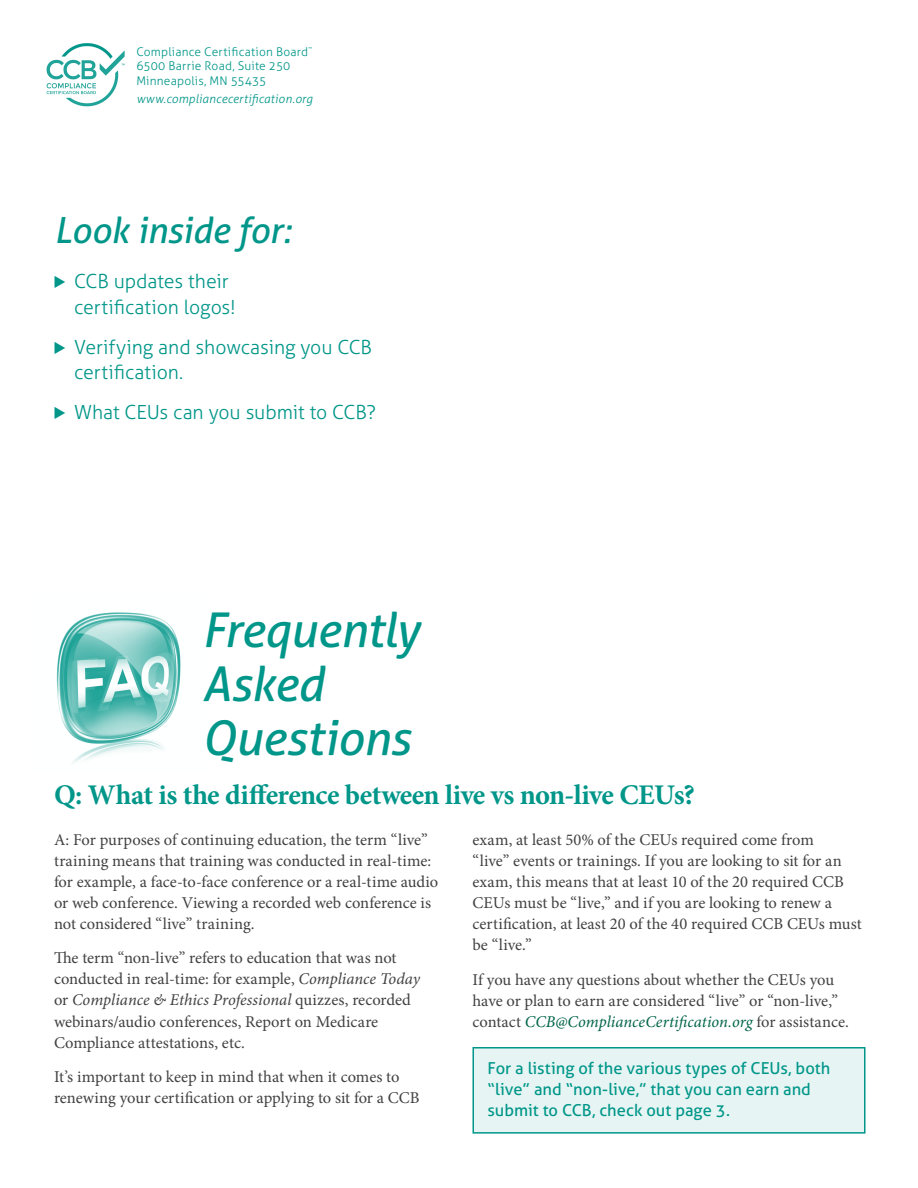
<style>
.page{position:relative;width:918px;height:1188px;background:#fff}
.page>*{position:absolute;margin:0;border:0;box-sizing:border-box;transform-origin:0 0}
.t1{font:italic 48px/54px "Aller";letter-spacing:-.015em;color:#009689}
.t2{font:italic 36px "Aller";letter-spacing:-.01em;color:#009689}
.t3{font:700 28.5px "Minion Pro";letter-spacing:-.02em;color:#009689}
.t4{font:300 19.5px/25.5px "Aller";letter-spacing:-.005em;color:#009689}
.t5{font:16.5px/21px "Minion Pro";color:#414042}
.t6{font:16.5px/21px "Aller";color:#009689}
.t7{font:300 12px/14.4px "Aller";letter-spacing:.015em;color:#009689}
.t8{font:italic 300 12px "Aller";letter-spacing:.015em;color:#009689}
.t9{font:300 4.2px "Aller";color:#009689}
.s1{font-family:"Mar Vo Sym";font-weight:400}
.s2{font-style:italic}
.s3{font-style:italic;color:#006548}
</style>
<div class="page">
<img style="left:46px;top:43px;width:79px;height:64px">
<img style="left:56px;top:612px;width:125px;height:151px">
<div style="left:473px;top:1048px;width:392px;height:85px;background:#e6f5f3"></div>
<div style="left:472px;top:1047px;width:394px;height:87px;border:2px solid #009689"></div>
<p class="t7" style="left:136px;top:44px;width:173px">Compliance Certification Board</p>
<p class="t9" style="left:308px;top:46px;width:5px">™</p>
<p class="t7" style="left:136px;top:59px;width:156px">6500 Barrie Road, Suite 250<br>Minneapolis, MN 55435</p>
<p class="t8" style="left:136px;top:92px;width:178px">www.compliancecertification.org</p>
<h2 class="t2" style="left:54px;top:208px;width:239px">Look inside for:</h2>
<p class="t4" style="left:74px;top:269px;width:163px;text-indent:-20px"><span class="s1">·</span> CCB updates their certification logos!</p>
<p class="t4" style="left:74px;top:334px;width:299px;text-indent:-20px"><span class="s1">·</span> Verifying and showcasing you CCB certification.</p>
<p class="t4" style="left:54px;top:399px;width:323px"><span class="s1">·</span> What CEUs can you submit to CCB?</p>
<h1 class="t1" style="left:202px;top:602px;width:219px">Frequently<br>Asked<br>Questions</h1>
<h3 class="t3" style="left:54px;top:775px;width:643px">Q: What is the difference between live vs non-live CEUs?</h3>
<p class="t5" style="left:54px;top:829px;width:386px">A: For purposes of continuing education, the term “live” training means that training was conducted in real-time: for example, a face-to-face conference or a real-time audio or web conference. Viewing a recorded web conference is not considered “live” training.</p>
<p class="t5" style="left:54px;top:948px;width:368px">The term “non-live” refers to education that was not conducted in real-time: for example, <span class="s2">Compliance Today </span>or <span class="s2">Compliance &amp; Ethics Professional</span> quizzes, recorded webinars/audio conferences, Report on Medicare Compliance attestations, etc.</p>
<p class="t5" style="left:54px;top:1066px;width:367px">It’s important to keep in mind that when it comes to renewing your certification or applying to sit for a CCB</p>
<p class="t5" style="left:473px;top:829px;width:391px">exam, at least 50% of the CEUs required come from<br>“live” events or trainings. If you are looking to sit for an exam, this means that at least 10 of the 20 required CCB CEUs must be “live,” and if you are looking to renew a certification, at least 20 of the 40 required CCB CEUs must be “live.”</p>
<p class="t5" style="left:473px;top:969px;width:378px">If you have any questions about whether the CEUs you have or plan to earn are considered “live” or “non-live,” contact <span class="s3">CCB@ComplianceCertification.org</span> for assistance.</p>
<p class="t6" style="left:488px;top:1058px;width:344px">For a listing of the various types of CEUs, both “live” and “non-live,” that you can earn and submit to CCB, check out page 3.</p>
</div>
